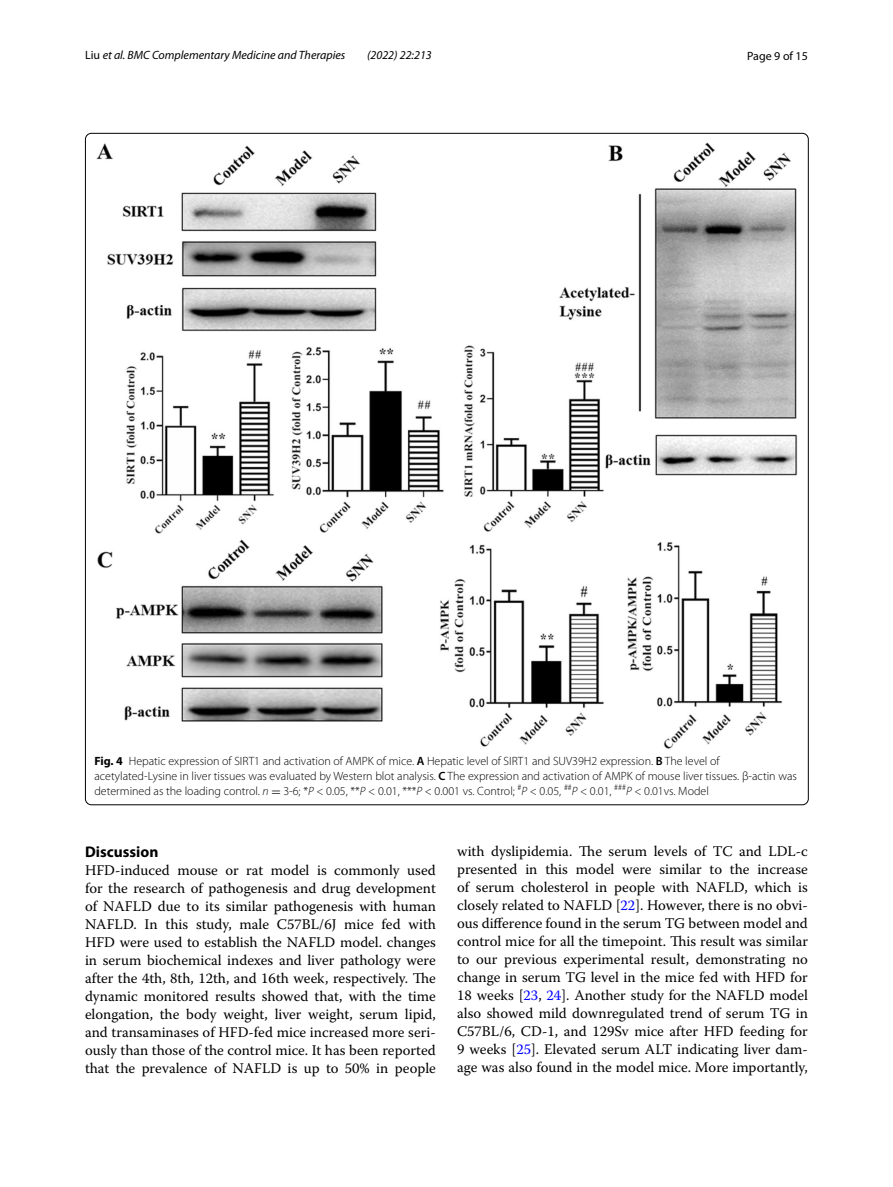
<style>
.page{position:relative;width:893px;height:1187px;background:#fff}
.page>*{position:absolute;margin:0;border:0;box-sizing:border-box;transform-origin:0 0}
.t1{font:700 15.45px "Myriad Pro";color:#000}
.t2{font:14.7px/18px "Warnock Pro";color:#000;text-align:justify}
.t3{font:300 12px/15px "Myriad Pro";color:#000}
.t4{font:italic 12px "Myriad Pro";color:#000}
.t5{font:12px "Myriad Pro";color:#000}
.s1{font-style:normal}
.s2{font-weight:700}
.s3{font-weight:600}
.s4{font-style:italic}
.s5{font-family:"MTSY";font-weight:400}
.s6{color:#00f}
</style>
<div class="page">
<img style="left:97px;top:142px;width:700px;height:607px">
<p class="t4" style="left:85px;top:48px;width:262px"><span class="s1">Liu</span> et al. BMC Complementary Medicine and Therapies</p>
<p class="t4" style="left:367px;top:48px;width:66px">(2022) 22:213</p>
<p class="t5" style="left:747px;top:48px;width:62px">Page 9 of 15</p>
<p class="t3" style="left:94px;top:753px;width:704px"><span class="s2">Fig. 4</span> Hepatic expression of SIRT1 and activation of AMPK of mice. <span class="s3">A</span> Hepatic level of SIRT1 and SUV39H2 expression. <span class="s3">B</span> The level of acetylated-Lysine in liver tissues was evaluated by Western blot analysis. <span class="s3">C</span> The expression and activation of AMPK of mouse liver tissues. β-actin was determined as the loading control. <span class="s4">n</span> <span class="s5">=</span> 3-6; *<span class="s4">P</span> &lt; 0.05, **<span class="s4">P</span> &lt; 0.01, ***<span class="s4">P</span> &lt; 0.001 vs. Control; <sup>#</sup><span class="s4">P</span> &lt; 0.05, <sup>##</sup><span class="s4">P</span> &lt; 0.01, <sup>###</sup><span class="s4">P</span> &lt; 0.01vs. Model</p>
<p class="t1" style="left:85px;top:841px;width:75px">Discussion</p>
<p class="t2" style="left:85px;top:860px;width:352px">HFD-induced mouse or rat model is commonly used for the research of pathogenesis and drug development of NAFLD due to its similar pathogenesis with human NAFLD. In this study, male C57BL/6J mice fed with HFD were used to establish the NAFLD model. changes in serum biochemical indexes and liver pathology were after the 4th, 8th, 12th, and 16th week, respectively. The dynamic monitored results showed that, with the time elongation, the body weight, liver weight, serum lipid, and transaminases of HFD-fed mice increased more seri&shy;ously than those of the control mice. It has been reported that the prevalence of NAFLD is up to 50% in people</p>
<p class="t2" style="left:457px;top:841px;width:352px">with dyslipidemia. The serum levels of TC and LDL-c presented in this model were similar to the increase of serum cholesterol in people with NAFLD, which is closely related to NAFLD [<span class="s6">22</span>]. However, there is no obvi&shy;ous difference found in the serum TG between model and control mice for all the timepoint. This result was similar to our previous experimental result, demonstrating no change in serum TG level in the mice fed with HFD for 18 weeks [<span class="s6">23</span>, <span class="s6">24</span>]. Another study for the NAFLD model also showed mild downregulated trend of serum TG in C57BL/6, CD-1, and 129Sv mice after HFD feeding for 9 weeks [<span class="s6">25</span>]. Elevated serum ALT indicating liver dam&shy;age was also found in the model mice. More importantly,</p>
</div>
